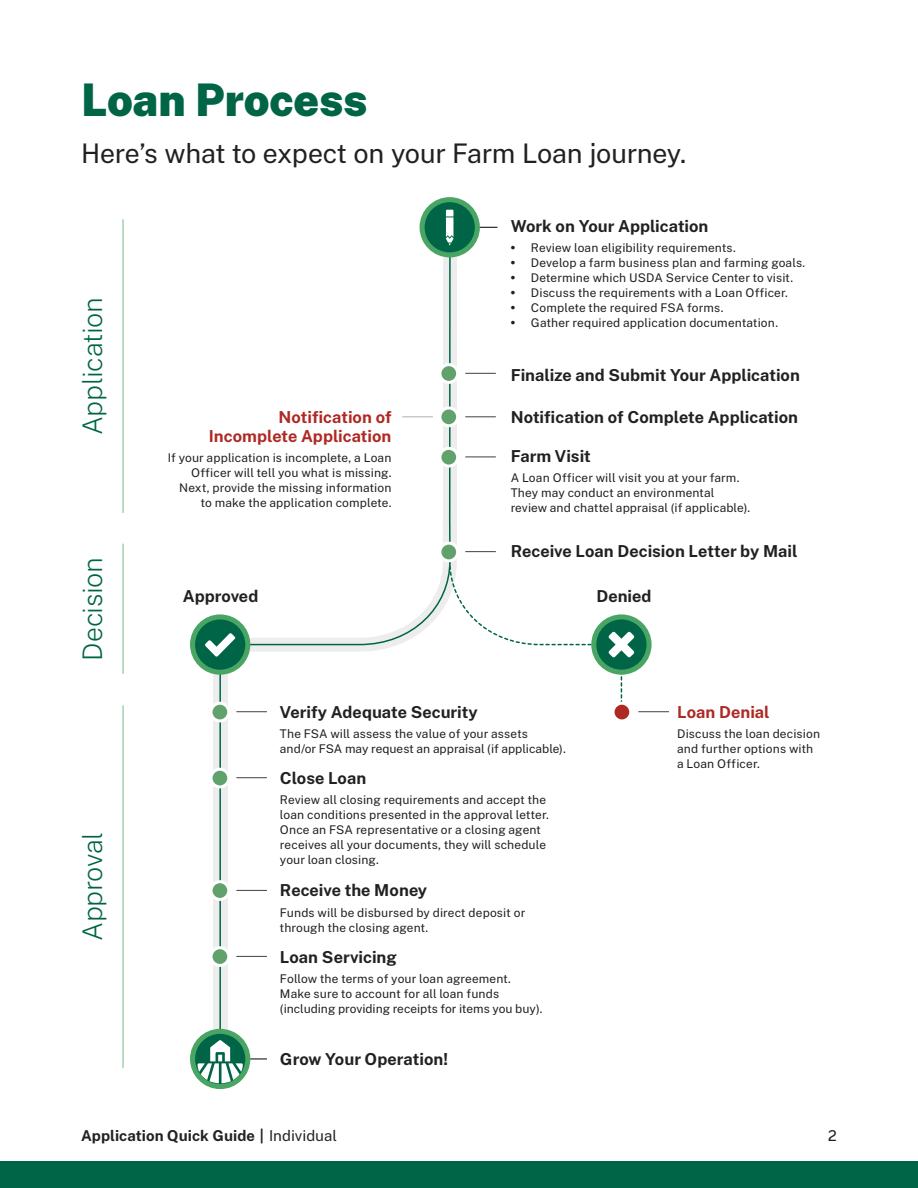
<style>
.page{position:relative;width:918px;height:1188px;background:#fff}
.page>*{position:absolute;margin:0;border:0;box-sizing:border-box;transform-origin:0 0}
.t1{font:900 45px "Public Sans";letter-spacing:-.005em;color:#006546}
.t2{font:27px "Public Sans";letter-spacing:-.01em;color:#212121}
.t3{font:200 27px "Public Sans";letter-spacing:-.015em;color:#006546}
.t4{font:700 16.5px "Public Sans";color:#212121}
.t5{font:700 16.5px/19.5px "Public Sans";color:#ae2924;text-align:right}
.t6{font:700 15px "Public Sans";letter-spacing:.005em;color:#212121}
.t7{font:15px "Public Sans";color:#212121}
.t8{font:12px/15px "Public Sans";letter-spacing:.01em;color:#231f20}
.s1{font-weight:900}
.s2{font-weight:400}
</style>
<div class="page">
<div style="left:0;top:1161px;width:918px;height:27px;background:#006546"></div>
<svg style="left:249px;top:646px;width:144px;height:6px"></svg>
<svg style="left:451px;top:232px;width:145px;height:414px"></svg>
<div style="left:443px;top:219px;width:14px;height:335px;background:#ededed"></div>
<div style="left:213px;top:641px;width:14px;height:419px;background:#ededed"></div>
<svg style="left:244px;top:229px;width:207px;height:417px"></svg>
<hr style="left:219px;top:639px;width:2px;height:421px;background:#006546">
<hr style="left:467px;top:227px;width:30px;height:1px;background:#000">
<div style="left:422px;top:200px;width:55px;height:55px;background:#006546;border-radius:50%"></div>
<div style="left:420px;top:197px;width:60px;height:60px;border:5px solid #49a564;border-radius:50%"></div>
<svg style="left:446px;top:210px;width:7px;height:36px"></svg>
<svg style="left:193px;top:617px;width:55px;height:55px"></svg>
<div style="left:190px;top:614px;width:60px;height:61px;border:5px solid #49a564;border-radius:50%"></div>
<svg style="left:205px;top:633px;width:30px;height:24px"></svg>
<svg style="left:594px;top:617px;width:55px;height:55px"></svg>
<div style="left:591px;top:614px;width:61px;height:61px;border:5px solid #49a564;border-radius:50%"></div>
<svg style="left:609px;top:632px;width:25px;height:70px"></svg>
<svg style="left:193px;top:1031px;width:55px;height:56px"></svg>
<div style="left:190px;top:1029px;width:60px;height:60px;border:5px solid #49a564;border-radius:50%"></div>
<svg style="left:198px;top:1040px;width:69px;height:43px"></svg>
<hr style="left:465px;top:416px;width:31px;height:1px;background:#000">
<hr style="left:402px;top:416px;width:31px;height:1px;background:#919496">
<div style="left:440px;top:408px;width:18px;height:18px;background:#61a16b;border-radius:50%"></div>
<div style="left:438px;top:406px;width:21px;height:21px;border:3px solid #fff;border-radius:50%"></div>
<hr style="left:465px;top:373px;width:31px;height:1px;background:#000">
<div style="left:440px;top:365px;width:18px;height:17px;background:#61a16b;border-radius:50%"></div>
<div style="left:438px;top:363px;width:21px;height:21px;border:3px solid #fff;border-radius:50%"></div>
<hr style="left:465px;top:457px;width:31px;height:1px;background:#000">
<div style="left:440px;top:448px;width:18px;height:18px;background:#61a16b;border-radius:50%"></div>
<div style="left:438px;top:447px;width:21px;height:21px;border:3px solid #fff;border-radius:50%"></div>
<hr style="left:465px;top:551px;width:31px;height:1px;background:#000">
<div style="left:440px;top:543px;width:18px;height:18px;background:#61a16b;border-radius:50%"></div>
<div style="left:438px;top:542px;width:21px;height:20px;border:3px solid #fff;border-radius:50%"></div>
<hr style="left:236px;top:890px;width:31px;height:1px;background:#000">
<div style="left:211px;top:882px;width:18px;height:17px;background:#61a16b;border-radius:50%"></div>
<div style="left:210px;top:880px;width:20px;height:21px;border:3px solid #fff;border-radius:50%"></div>
<hr style="left:236px;top:956px;width:31px;height:1px;background:#000">
<div style="left:211px;top:948px;width:18px;height:17px;background:#61a16b;border-radius:50%"></div>
<div style="left:210px;top:946px;width:20px;height:21px;border:3px solid #fff;border-radius:50%"></div>
<hr style="left:638px;top:711px;width:31px;height:1px;background:#000">
<div style="left:613px;top:703px;width:18px;height:18px;background:#ae2924;border-radius:50%"></div>
<div style="left:612px;top:702px;width:20px;height:20px;border:3px solid #fff;border-radius:50%"></div>
<hr style="left:122px;top:705px;width:2px;height:363px;background:#a4d2b1">
<hr style="left:122px;top:544px;width:2px;height:130px;background:#a4d2b1">
<hr style="left:122px;top:219px;width:2px;height:294px;background:#a4d2b1">
<hr style="left:236px;top:777px;width:31px;height:1px;background:#000">
<div style="left:211px;top:769px;width:18px;height:18px;background:#61a16b;border-radius:50%"></div>
<div style="left:210px;top:768px;width:20px;height:20px;border:3px solid #fff;border-radius:50%"></div>
<hr style="left:236px;top:711px;width:31px;height:1px;background:#000">
<div style="left:211px;top:703px;width:18px;height:18px;background:#61a16b;border-radius:50%"></div>
<div style="left:210px;top:702px;width:20px;height:20px;border:3px solid #fff;border-radius:50%"></div>
<h2 class="t1" style="left:81px;top:72px;width:288px">Loan Process</h2>
<p class="t2" style="left:81px;top:136px;width:607px">Here’s what to expect on your Farm Loan journey.</p>
<h3 class="t3" style="left:75px;top:435px;width:139px;rotate:-90deg">Application</h3>
<h3 class="t3" style="left:75px;top:661px;width:105px;rotate:-90deg">Decision</h3>
<h3 class="t3" style="left:75px;top:941px;width:110px;rotate:-90deg">Approval</h3>
<h4 class="t5" style="left:209px;top:407px;width:184px">Notification of<br>Incomplete Application</h4>
<p class="t8" style="left:168px;top:450px;width:225px;text-align:right">If your application is incomplete, a Loan Officer will tell you what is missing.<br>Next, provide the missing information to make the application complete.</p>
<h4 class="t4" style="left:511px;top:216px;width:199px">Work on Your Application</h4>
<p class="t8" style="left:511px;top:240px;width:227px"><span class="s1">•</span> Review loan eligibility requirements.</p>
<p class="t8" style="left:511px;top:255px;width:296px"><span class="s1">•</span> Develop a farm business plan and farming goals.</p>
<p class="t8" style="left:511px;top:270px;width:284px"><span class="s1">•</span> Determine which USDA Service Center to visit.</p>
<p class="t8" style="left:511px;top:285px;width:279px"><span class="s1">•</span> Discuss the requirements with a Loan Officer.</p>
<p class="t8" style="left:511px;top:300px;width:214px"><span class="s1">•</span> Complete the required FSA forms.</p>
<p class="t8" style="left:511px;top:315px;width:269px"><span class="s1">•</span> Gather required application documentation.</p>
<h4 class="t4" style="left:511px;top:365px;width:291px">Finalize and Submit Your Application</h4>
<h4 class="t4" style="left:511px;top:406px;width:289px">Notification of Complete Application</h4>
<h4 class="t4" style="left:511px;top:445px;width:82px">Farm Visit</h4>
<p class="t8" style="left:511px;top:470px;width:241px">A Loan Officer will visit you at your farm.<br>They may conduct an environmental review and chattel appraisal (if applicable).</p>
<h4 class="t4" style="left:511px;top:540px;width:288px">Receive Loan Decision Letter by Mail</h4>
<h4 class="t4" style="left:183px;top:586px;width:77px">Approved</h4>
<h4 class="t4" style="left:596px;top:586px;width:57px">Denied</h4>
<h4 class="t4" style="left:280px;top:701px;width:199px">Verify Adequate Security</h4>
<p class="t8" style="left:280px;top:726px;width:287px">The FSA will assess the value of your assets and/or FSA may request an appraisal (if applicable).</p>
<h4 class="t4" style="left:280px;top:767px;width:88px">Close Loan</h4>
<p class="t8" style="left:280px;top:792px;width:270px">Review all closing requirements and accept the loan conditions presented in the approval letter.<br>Once an FSA representative or a closing agent receives all your documents, they will schedule your loan closing.</p>
<h4 class="t4" style="left:280px;top:880px;width:149px">Receive the Money</h4>
<p class="t8" style="left:280px;top:905px;width:247px">Funds will be disbursed by direct deposit or through the closing agent.</p>
<h4 class="t4" style="left:280px;top:946px;width:118px">Loan Servicing</h4>
<p class="t8" style="left:280px;top:971px;width:264px">Follow the terms of your loan agreement.<br>Make sure to account for all loan funds (including providing receipts for items you buy).</p>
<h4 class="t4" style="left:280px;top:1048px;width:170px">Grow Your Operation!</h4>
<h4 class="t5" style="left:677px;top:702px;width:94px">Loan Denial</h4>
<p class="t8" style="left:677px;top:726px;width:145px">Discuss the loan decision and further options with a Loan Officer.</p>
<p class="t6" style="left:81px;top:1127px;width:257px">Application Quick Guide | <span class="s2">Individual</span></p>
<p class="t7" style="left:828px;top:1127px;width:10px">2</p>
</div>
